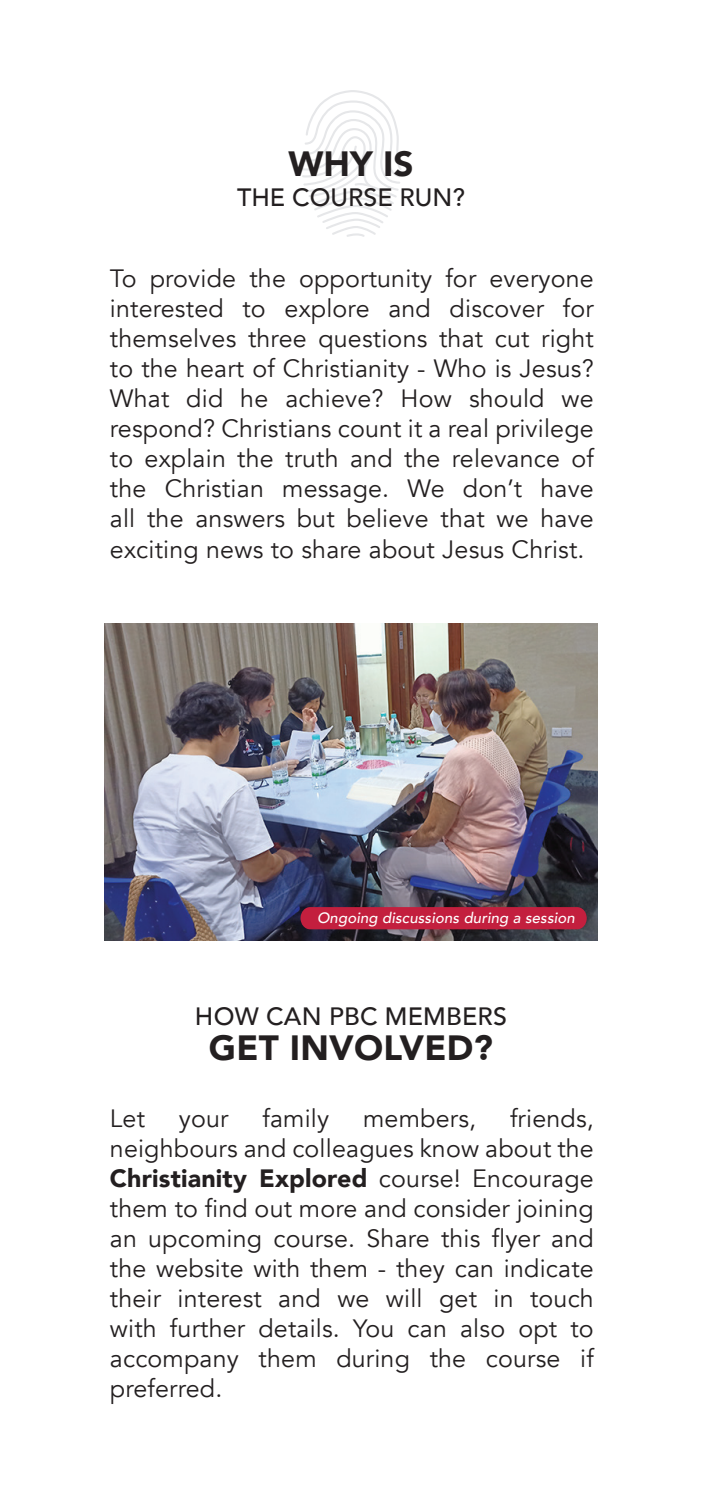
<style>
.page{position:relative;width:702px;height:1489px;background:#fff}
.page>*{position:absolute;margin:0;border:0;box-sizing:border-box;transform-origin:0 0}
.t1{font:900 35px "Avenir";letter-spacing:.01em;color:#231f20}
.t2{font:25px/30px "Avenir";letter-spacing:.01em;color:#231f20;text-align:justify}
.t3{font:500 25px "Avenir";letter-spacing:.01em;color:#231f20}
.t4{font:italic 500 15px "Avenir";letter-spacing:.01em;color:#fff}
.s1{font-weight:900}
</style>
<div class="page">
<img style="left:104px;top:624px;width:493px;height:316px">
<div style="left:300px;top:907px;width:286px;height:22px;background:#c31f3e;border-radius:10px"></div>
<svg style="left:300px;top:90px;width:101px;height:147px"></svg>
<p class="t1" style="left:288px;top:134px;width:127px">WHY IS</p>
<p class="t3" style="left:237px;top:176px;width:229px">THE COURSE RUN?</p>
<p class="t2" style="left:110px;top:264px;width:485px">To provide the opportunity for everyone interested to explore and discover for themselves three questions that cut right to the heart of Christianity - Who is Jesus?<br>What did he achieve? How should we respond? Christians count it a real privilege to explain the truth and the relevance of the Christian message. We don’t have all the answers but believe that we have exciting news to share about Jesus Christ.</p>
<p class="t4" style="left:317px;top:908px;width:259px">Ongoing discussions during a session</p>
<p class="t3" style="left:195px;top:994px;width:313px">HOW CAN PBC MEMBERS</p>
<p class="t1" style="left:209px;top:1017px;width:286px">GET INVOLVED?</p>
<p class="t2" style="left:110px;top:1103px;width:485px;text-indent:400px">friends, neighbours and colleagues know about the <span class="s1">Christianity Explored</span> course! Encourage them to find out more and consider joining an upcoming course. Share this flyer and the website with them - they can indicate their interest and we will get in touch with further details. You can also opt to accompany them during the course if preferred.</p>
<p class="t2" style="left:110px;top:1103px;width:37px">Let</p>
<p class="t2" style="left:179px;top:1103px;width:51px">your</p>
<p class="t2" style="left:262px;top:1103px;width:68px">family</p>
<p class="t2" style="left:363px;top:1103px;width:114px">members,</p>
</div>
